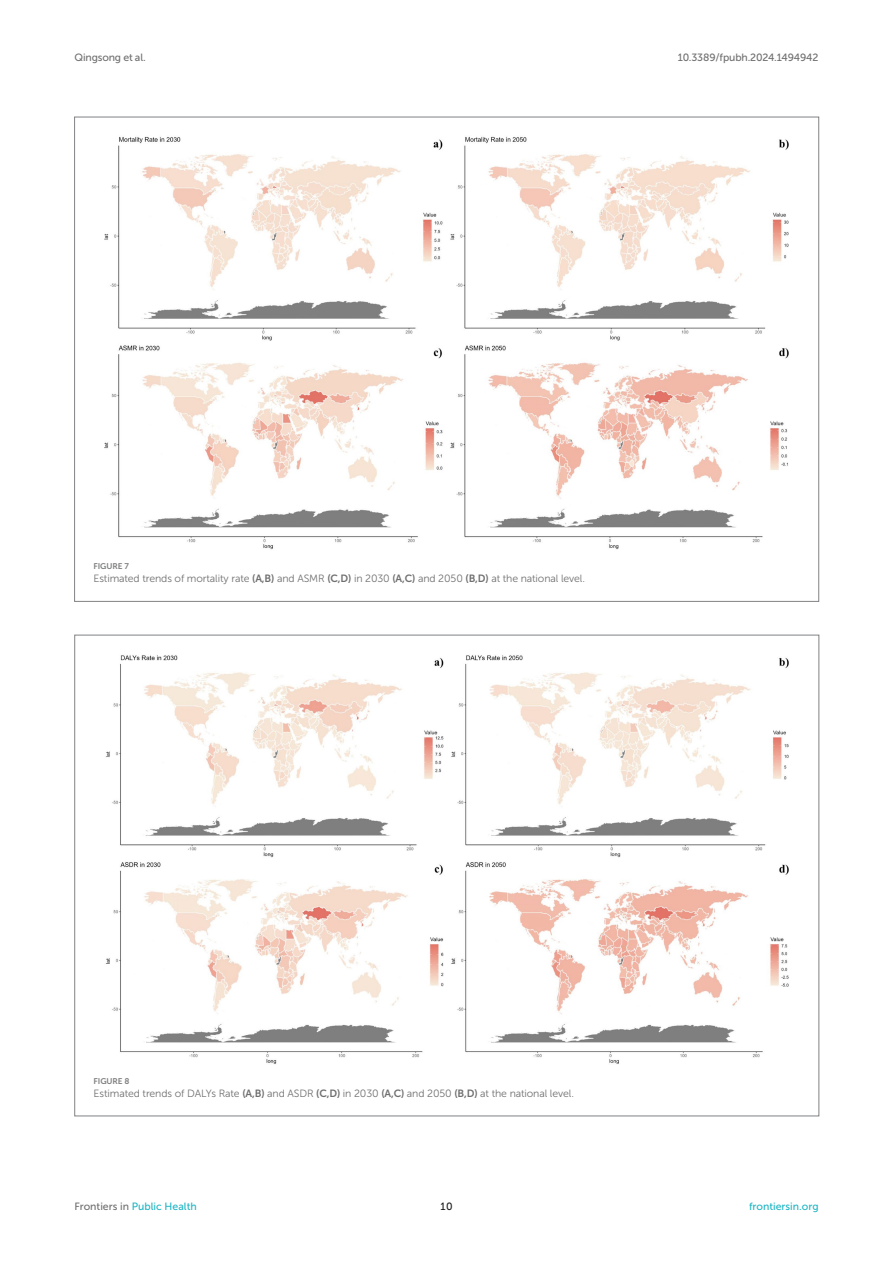
<style>
.page{position:relative;width:893px;height:1263px;background:#fff}
.page>*{position:absolute;margin:0;border:0;box-sizing:border-box;transform-origin:0 0}
.FIG_LEG{font:10.5px "Museo Sans 300";letter-spacing:-.01em;color:#706f70}
.t1{font:10.5px "Museo Sans 500";letter-spacing:-.015em;color:#706f70}
.t2{font:10.5px "Museo Sans 500";color:#1db5c3}
.t3{font:10.5px "Museo Sans 500";color:#1b1c1b}
.FIG_HD{font:8.25px "Museo Sans 700";letter-spacing:-.01em;color:#7e7f7f}
.s1{font-family:"Museo Sans 700"}
.s2{color:#706f70}
</style>
<div class="page">
<img style="left:104px;top:136px;width:685px;height:414px">
<img style="left:105px;top:655px;width:684px;height:409px">
<p class="t1" style="left:74px;top:51px;width:73px">Qingsong et al.</p>
<p class="t1" style="left:678px;top:51px;width:142px">10.3389/fpubh.2024.1494942</p>
<p class="FIG_HD" style="left:94px;top:561px;width:37px">FIGURE 7</p>
<p class="FIG_LEG" style="left:94px;top:573px;width:493px">Estimated trends of mortality rate <span class="s1">(A,B)</span> and ASMR <span class="s1">(C,D)</span> in 2030 <span class="s1">(A,C)</span> and 2050 <span class="s1">(B,D)</span> at the national level.</p>
<p class="FIG_HD" style="left:94px;top:1076px;width:37px">FIGURE 8</p>
<p class="FIG_LEG" style="left:94px;top:1088px;width:482px">Estimated trends of DALYs Rate <span class="s1">(A,B)</span> and ASDR <span class="s1">(C,D)</span> in 2030 <span class="s1">(A,C)</span> and 2050 <span class="s1">(B,D)</span> at the national level.</p>
<p class="t2" style="left:74px;top:1200px;width:124px"><span class="s2">Frontiers in</span> Public Health</p>
<p class="t3" style="left:440px;top:1200px;width:14px">10</p>
<p class="t2" style="left:749px;top:1200px;width:71px">frontiersin.org</p>
</div>
